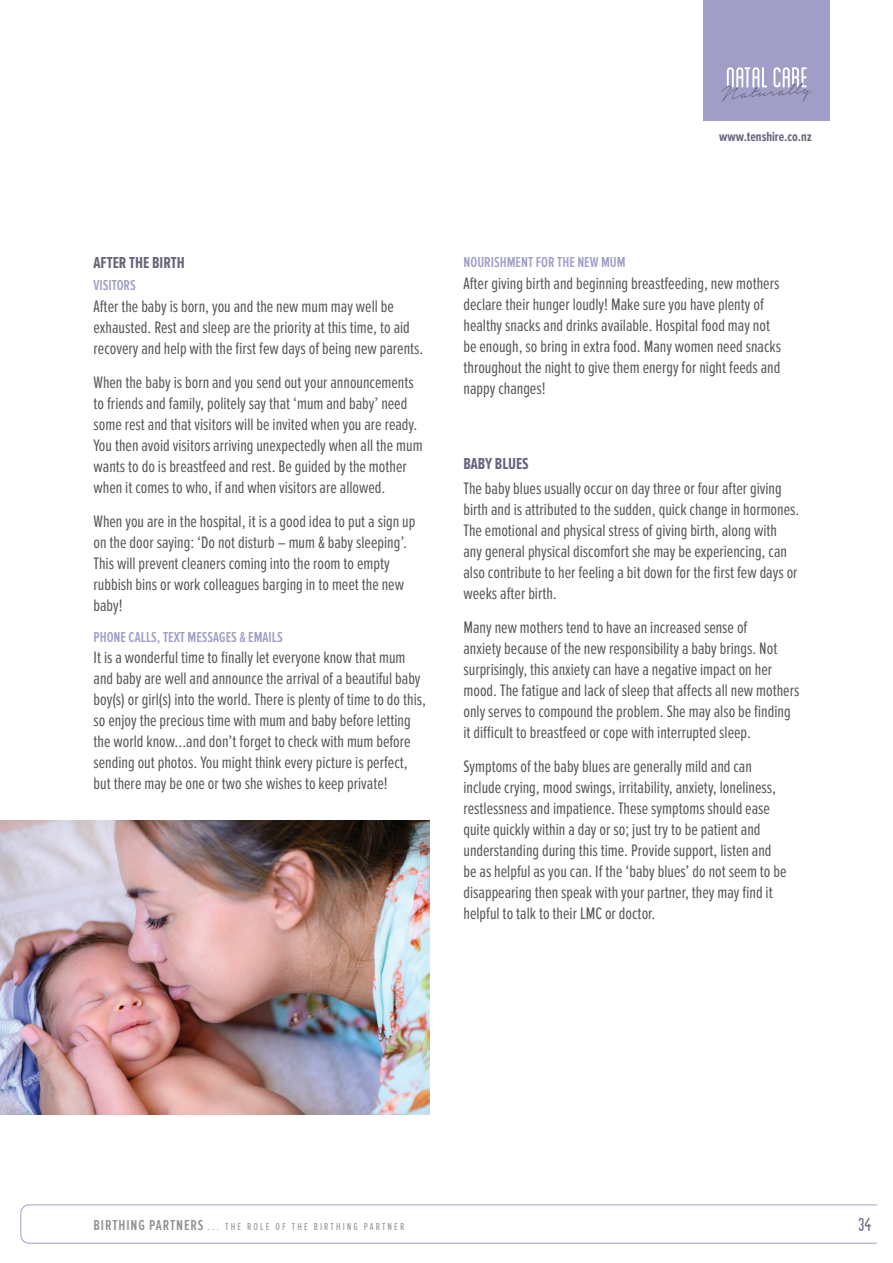
<style>
.page{position:relative;width:893px;height:1263px;background:#fff}
.page>*{position:absolute;margin:0;border:0;box-sizing:border-box;transform-origin:0 0}
.t1{font:condensed 19.8px "Blanch";color:#69637e}
.t2{font:17.25px/21px "Proxima Nova Ex Cn";color:#575558}
.t3{font:700 16.5px "Proxima Nova Ex Cn";color:#69637e}
.t4{font:600 15px "Proxima Nova Ex Cn";color:#a09ec7}
.t5{font:700 13.65px "Proxima Nova Ex Cn";color:#69637e}
.t6{font:10.5px "Proxima Nova Ex Cn";letter-spacing:.2em;color:#929193}
.s1{font-weight:600;font-size:15px}
</style>
<div class="page">
<div style="left:703px;top:0;width:127px;height:121px;background:#a09ec7"></div>
<svg style="left:721px;top:67px;width:90px;height:35px"></svg>
<svg style="left:21px;top:1205px;width:856px;height:38px"></svg>
<img style="left:0;top:821px;width:429px;height:293px">
<p class="t5" style="left:719px;top:128px;width:94px">www.tenshire.co.nz</p>
<p class="t3" style="left:94px;top:254px;width:93px">AFTER THE BIRTH</p>
<p class="t4" style="left:94px;top:277px;width:44px">VISITORS</p>
<p class="t2" style="left:94px;top:296px;width:331px">After the baby is born, you and the new mum may well be exhausted. Rest and sleep are the priority at this time, to aid recovery and help with the first few days of being new parents.</p>
<p class="t2" style="left:94px;top:372px;width:331px">When the baby is born and you send out your announcements to friends and family, politely say that ‘mum and baby’ need some rest and that visitors will be invited when you are ready.<br>You then avoid visitors arriving unexpectedly when all the mum wants to do is breastfeed and rest. Be guided by the mother when it comes to who, if and when visitors are allowed.</p>
<p class="t2" style="left:94px;top:511px;width:323px">When you are in the hospital, it is a good idea to put a sign up on the door saying: ‘Do not disturb – mum &amp; baby sleeping’.<br>This will prevent cleaners coming into the room to empty rubbish bins or work colleagues barging in to meet the new baby!</p>
<p class="t4" style="left:94px;top:628px;width:191px">PHONE CALLS, TEXT MESSAGES &amp; EMAILS</p>
<p class="t2" style="left:94px;top:648px;width:334px">It is a wonderful time to finally let everyone know that mum and baby are well and announce the arrival of a beautiful baby boy(s) or girl(s) into the world. There is plenty of time to do this, so enjoy the precious time with mum and baby before letting the world know...and don’t forget to check with mum before sending out photos. You might think every picture is perfect, but there may be one or two she wishes to keep private!</p>
<p class="t4" style="left:463px;top:254px;width:164px">NOURISHMENT FOR THE NEW MUM</p>
<p class="t2" style="left:463px;top:273px;width:319px">After giving birth and beginning breastfeeding, new mothers declare their hunger loudly! Make sure you have plenty of healthy snacks and drinks available. Hospital food may not be enough, so bring in extra food. Many women need snacks throughout the night to give them energy for night feeds and nappy changes!</p>
<p class="t3" style="left:463px;top:454px;width:67px">BABY BLUES</p>
<p class="t2" style="left:463px;top:479px;width:337px">The baby blues usually occur on day three or four after giving birth and is attributed to the sudden, quick change in hormones.<br>The emotional and physical stress of giving birth, along with any general physical discomfort she may be experiencing, can also contribute to her feeling a bit down for the first few days or weeks after birth.</p>
<p class="t2" style="left:463px;top:617px;width:337px">Many new mothers tend to have an increased sense of<br>anxiety because of the new responsibility a baby brings. Not surprisingly, this anxiety can have a negative impact on her mood. The fatigue and lack of sleep that affects all new mothers only serves to compound the problem. She may also be finding it difficult to breastfeed or cope with interrupted sleep.</p>
<p class="t2" style="left:463px;top:756px;width:325px">Symptoms of the baby blues are generally mild and can include crying, mood swings, irritability, anxiety, loneliness, restlessness and impatience. These symptoms should ease quite quickly within a day or so; just try to be patient and understanding during this time. Provide support, listen and be as helpful as you can. If the ‘baby blues’ do not seem to be disappearing then speak with your partner, they may find it helpful to talk to their LMC or doctor.</p>
<p class="t6" style="left:94px;top:1221px;width:312px"><span class="s1">BIRTHING PARTNERS</span> ... THE ROLE OF THE BIRTHING PARTNER</p>
<p class="t1" style="left:858px;top:1214px;width:15px">34</p>
</div>
